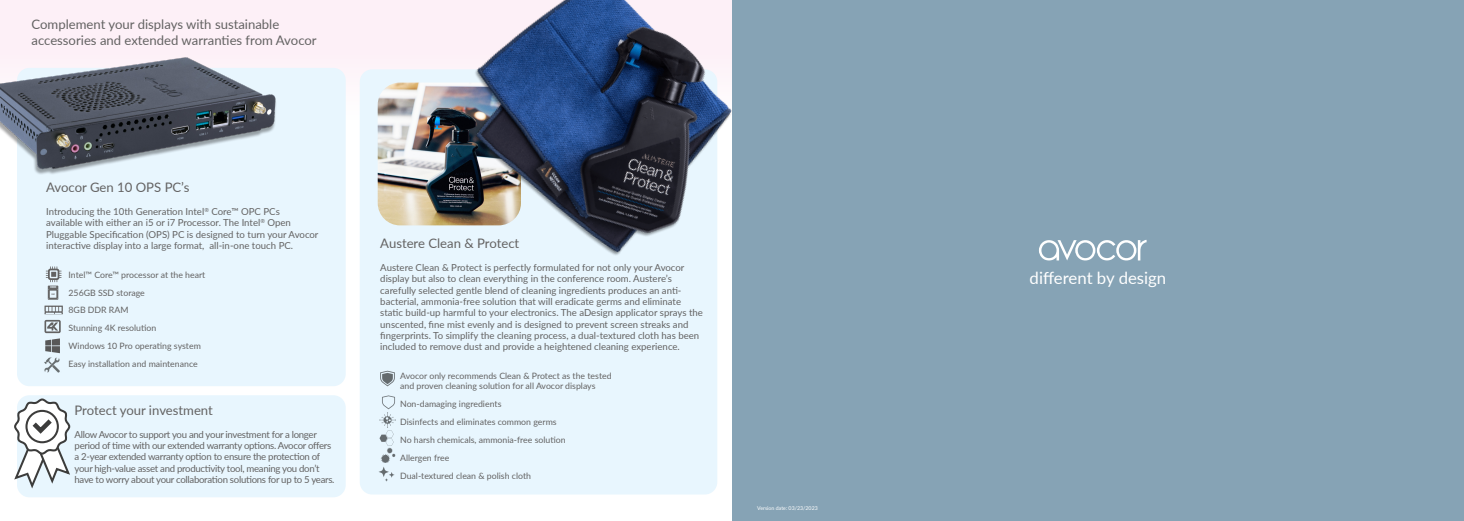
<style>
.page{position:relative;width:1464px;height:521px;background:#fff}
.page>*{position:absolute;margin:0;border:0;box-sizing:border-box;transform-origin:0 0}
.t1{font:16.8px "Lato";color:#fff}
.t2{font:13.12px/15.8px "Lato";color:#636262}
.t3{font:9.62px/11.4px "Lato";color:#636262}
.t4{font:9.62px/11.4px "Lato";letter-spacing:-.03em;color:#636262}
.t5{font:8.75px/17.9px "Lato";color:#636262}
.t6{font:5.25px "Lato";color:#fff}
</style>
<div class="page">
<div style="left:0;top:0;width:731px;height:120px;background:#fdf0f7"></div>
<div style="left:17px;top:68px;width:329px;height:318px;background:#e8f6fe;border-radius:12px"></div>
<div style="left:360px;top:69px;width:357px;height:425px;background:#e8f6fe;border-radius:12px"></div>
<img style="left:0;top:57px;width:276px;height:117px">
<img style="left:378px;top:83px;width:36px;height:142px">
<img style="left:414px;top:0;width:318px;height:255px">
<img style="left:379px;top:431px;width:15px;height:14px">
<img style="left:381px;top:448px;width:14px;height:14px">
<img style="left:379px;top:467px;width:16px;height:14px">
<img style="left:380px;top:412px;width:15px;height:16px">
<img style="left:382px;top:395px;width:13px;height:14px">
<img style="left:380px;top:371px;width:15px;height:15px">
<div style="left:17px;top:395px;width:329px;height:102px;background:#e8f6fe;border-radius:12px"></div>
<svg style="left:14px;top:398px;width:57px;height:91px"></svg>
<div style="left:732px;top:0;width:731px;height:521px;background:#86a3b5"></div>
<svg style="left:1039px;top:240px;width:107px;height:20px"></svg>
<svg style="left:46px;top:266px;width:16px;height:34px"></svg>
<svg style="left:44px;top:306px;width:19px;height:8px"></svg>
<svg style="left:44px;top:320px;width:17px;height:33px"></svg>
<img style="left:44px;top:357px;width:16px;height:16px">
<h2 class="t2" style="left:32px;top:16px;width:287px">Complement your displays with sustainable accessories and extended warranties from Avocor</h2>
<h2 class="t2" style="left:46px;top:179px;width:145px">Avocor Gen 10 OPS PC’s</h2>
<p class="t3" style="left:46px;top:205px;width:274px">Introducing the 10th Generation Intel<sup>®</sup> Core™ OPC PCs available with either an i5 or i7 Processor. The Intel<sup>®</sup> Open Pluggable Specification (OPS) PC is designed to turn your Avocor interactive display into a large format, all-in-one touch PC.</p>
<p class="t5" style="left:69px;top:265px;width:138px">Intel™ Core™ processor at the heart<br>256GB SSD storage<br>8GB DDR RAM<br>Stunning 4K resolution<br>Windows 10 Pro operating system<br>Easy installation and maintenance</p>
<h2 class="t2" style="left:75px;top:402px;width:140px">Protect your investment</h2>
<p class="t4" style="left:75px;top:428px;width:261px">Allow Avocor to support you and your investment for a longer period of time with our extended warranty options. Avocor offers a 2-year extended warranty option to ensure the protection of your high-value asset and productivity tool, meaning you don’t have to worry about your collaboration solutions for up to 5 years.</p>
<h2 class="t2" style="left:380px;top:235px;width:140px">Austere Clean &amp; Protect</h2>
<p class="t3" style="left:380px;top:261px;width:324px">Austere Clean &amp; Protect is perfectly formulated for not only your Avocor display but also to clean everything in the conference room. Austere’s carefully selected gentle blend of cleaning ingredients produces an anti&shy;bacterial, ammonia-free solution that will eradicate germs and eliminate static build-up harmful to your electronics. The aDesign applicator sprays the unscented, fine mist evenly and is designed to prevent screen streaks and fingerprints. To simplify the cleaning process, a dual-textured cloth has been included to remove dust and provide a heightened cleaning experience.</p>
<p class="t5" style="left:400px;top:370px;width:213px;line-height:10.5px">Avocor only recommends Clean &amp; Protect as the tested and proven cleaning solution for all Avocor displays</p>
<p class="t5" style="left:400px;top:395px;width:167px">Non-damaging ingredients<br>Disinfects and eliminates common germs<br>No harsh chemicals, ammonia-free solution<br>Allergen free<br>Dual-textured clean &amp; polish cloth</p>
<p class="t6" style="left:757px;top:504px;width:62px">Version date: 03/23/2023</p>
<h1 class="t1" style="left:1029px;top:266px;width:138px">different by design</h1>
</div>
